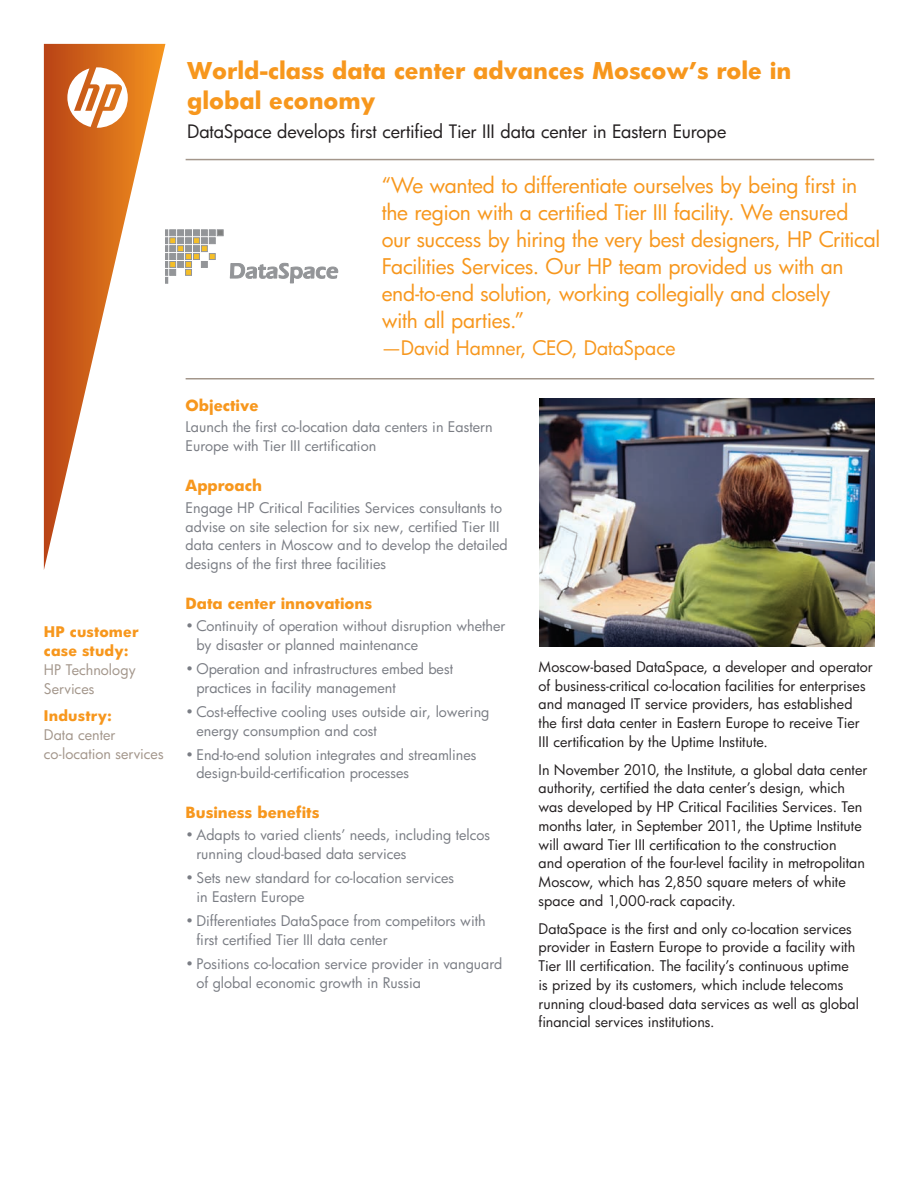
<style>
.page{position:relative;width:918px;height:1188px;background:#fff}
.page>*{position:absolute;margin:0;border:0;box-sizing:border-box;transform-origin:0 0}
.title{font:700 22.5px/30px "HP Futura";color:#f7971d}
.level_1_13_14_book{font:21px/27px "HP Futura";letter-spacing:-.02em;color:#f7971d}
.level_1_13_14_book-2{font:19.5px "HP Futura";letter-spacing:-.01em;color:#f7971d}
.subtitle{font:18px "HP Futura";letter-spacing:-.01em;color:#231f20}
.Head{font:700 15px "HP Futura";color:#f7971d}
.Body_text{font:14.25px/18.8px "HP Futura";color:#231f20}
.Bullets{font:14.25px/18.8px "HP Futura";color:#7a7d84}
.Text{font:14.25px/18.8px "HP Futura";color:#7a7d84}
.Sidebar_bold_to_col{font:700 14.25px/18.8px "HP Futura";letter-spacing:.015em;color:#f7971d}
.Sidebar_bold_to_col-2{font:14.25px/18.8px "HP Futura";color:#a3968b}
.s1{font-weight:400;color:#a3968b}
.s2{font-weight:700;color:#f7971d}
</style>
<div class="page">
<hr style="left:186px;top:378px;width:688px;height:2px;background:#a3968b">
<hr style="left:186px;top:159px;width:688px;height:1px;background:#a3968b">
<svg style="left:44px;top:44px;width:121px;height:525px"></svg>
<img style="left:540px;top:398px;width:334px;height:249px">
<svg style="left:67px;top:67px;width:61px;height:61px"></svg>
<div style="left:169px;top:237px;width:7px;height:7px;background:#f5be27;border:1px solid #939598"></div>
<div style="left:169px;top:229px;width:7px;height:7px;background:#939598;border:1px solid #939598"></div>
<div style="left:177px;top:237px;width:7px;height:7px;background:#939598;border:1px solid #939598"></div>
<div style="left:185px;top:237px;width:7px;height:7px;background:#939598;border:1px solid #939598"></div>
<div style="left:193px;top:237px;width:7px;height:7px;background:#f5be27;border:1px solid #939598"></div>
<div style="left:201px;top:237px;width:7px;height:7px;background:#939598;border:1px solid #939598"></div>
<div style="left:169px;top:245px;width:7px;height:7px;background:#939598;border:1px solid #939598"></div>
<div style="left:169px;top:253px;width:7px;height:7px;background:#939598;border:1px solid #939598"></div>
<div style="left:169px;top:261px;width:7px;height:7px;background:#f5be27;border:1px solid #939598"></div>
<div style="left:169px;top:269px;width:7px;height:7px;background:#939598;border:1px solid #939598"></div>
<div style="left:185px;top:229px;width:7px;height:7px;background:#939598;border:1px solid #939598"></div>
<div style="left:177px;top:229px;width:7px;height:7px;background:#939598;border:1px solid #939598"></div>
<div style="left:201px;top:229px;width:7px;height:7px;background:#939598;border:1px solid #939598"></div>
<div style="left:193px;top:229px;width:7px;height:7px;background:#939598;border:1px solid #939598"></div>
<div style="left:217px;top:229px;width:7px;height:7px;background:#7f807f;border:1px solid #939598"></div>
<div style="left:209px;top:229px;width:7px;height:7px;background:#939598;border:1px solid #939598"></div>
<svg style="left:166px;top:229px;width:2px;height:55px"></svg>
<div style="left:209px;top:237px;width:7px;height:7px;background:#939598;border:1px solid #939598"></div>
<div style="left:177px;top:253px;width:7px;height:7px;background:#939598"></div>
<div style="left:185px;top:253px;width:7px;height:7px;background:#f5be27;border:1px solid #939598"></div>
<div style="left:193px;top:253px;width:7px;height:7px;background:#f5be27;border:1px solid #939598"></div>
<div style="left:185px;top:245px;width:7px;height:7px;background:#939598"></div>
<div style="left:177px;top:245px;width:7px;height:7px;background:#f5be27;border:1px solid #939598"></div>
<div style="left:201px;top:245px;width:7px;height:7px;background:#f5be27;border:1px solid #939598"></div>
<div style="left:193px;top:245px;width:7px;height:7px;background:#939598"></div>
<div style="left:209px;top:253px;width:7px;height:7px;background:#f5be27;border:1px solid #939598"></div>
<div style="left:185px;top:269px;width:7px;height:7px;background:#f5be27;border:1px solid #939598"></div>
<div style="left:185px;top:261px;width:7px;height:7px;background:#f5be27;border:1px solid #939598"></div>
<div style="left:177px;top:261px;width:7px;height:7px;background:#939598"></div>
<div style="left:201px;top:261px;width:7px;height:7px;background:#939598"></div>
<svg style="left:230px;top:262px;width:108px;height:22px"></svg>
<p class="Sidebar_bold_to_col" style="left:44px;top:622px;width:96px">HP customer case study:<br><span class="s1">HP Technology<br>Services</span></p>
<p class="Sidebar_bold_to_col-2" style="left:44px;top:706px;width:121px"><span class="s2">Industry:<br></span>Data center co-location services</p>
<p class="title" style="left:187px;top:55px;width:606px">World-class data center advances Moscow’s role in global economy</p>
<p class="subtitle" style="left:187px;top:119px;width:541px">DataSpace develops first certified Tier III data center in Eastern Europe</p>
<p class="level_1_13_14_book" style="left:382px;top:171px;width:500px">“We wanted to differentiate ourselves by being first in the region with a certified Tier III facility. We ensured our success by hiring the very best designers, HP Critical Facilities Services. Our HP team provided us with an end-to-end solution, working collegially and closely<br>with all parties.”</p>
<p class="level_1_13_14_book-2" style="left:382px;top:334px;width:295px">—David Hamner, CEO, DataSpace</p>
<p class="Head" style="left:186px;top:394px;width:74px">Objective</p>
<p class="Text" style="left:186px;top:417px;width:308px">Launch the first co-location data centers in Eastern<br>Europe with Tier III certification</p>
<p class="Head" style="left:186px;top:475px;width:78px">Approach</p>
<p class="Text" style="left:186px;top:498px;width:324px">Engage HP Critical Facilities Services consultants to advise on site selection for six new, certified Tier III data centers in Moscow and to develop the detailed designs of the first three facilities</p>
<p class="Head" style="left:186px;top:593px;width:188px">Data center innovations</p>
<p class="Bullets" style="left:196px;top:616px;width:310px;text-indent:-11px">• Continuity of operation without disruption whether by disaster or planned maintenance</p>
<p class="Bullets" style="left:196px;top:659px;width:258px;text-indent:-11px">• Operation and infrastructures embed best practices in facility management</p>
<p class="Bullets" style="left:196px;top:702px;width:295px;text-indent:-11px">• Cost-effective cooling uses outside air, lowering energy consumption and cost</p>
<p class="Bullets" style="left:196px;top:745px;width:282px;text-indent:-11px">• End-to-end solution integrates and streamlines design-build-certification processes</p>
<p class="Head" style="left:186px;top:802px;width:135px">Business benefits</p>
<p class="Bullets" style="left:196px;top:825px;width:295px;text-indent:-11px">• Adapts to varied clients’ needs, including telcos running cloud-based data services</p>
<p class="Bullets" style="left:196px;top:868px;width:259px;text-indent:-11px">• Sets new standard for co-location services in Eastern Europe</p>
<p class="Bullets" style="left:196px;top:911px;width:291px;text-indent:-11px">• Differentiates DataSpace from competitors with first certified Tier III data center</p>
<p class="Bullets" style="left:196px;top:954px;width:308px;text-indent:-11px">• Positions co-location service provider in vanguard of global economic growth in Russia</p>
<p class="Body_text" style="left:539px;top:657px;width:336px">Moscow-based DataSpace, a developer and operator of business-critical co-location facilities for enterprises and managed IT service providers, has established the first data center in Eastern Europe to receive Tier III certification by the Uptime Institute.</p>
<p class="Body_text" style="left:539px;top:760px;width:330px">In November 2010, the Institute, a global data center authority, certified the data center’s design, which was developed by HP Critical Facilities Services. Ten months later, in September 2011, the Uptime Institute will award Tier III certification to the construction<br>and operation of the four-level facility in metropolitan Moscow, which has 2,850 square meters of white space and 1,000-rack capacity.</p>
<p class="Body_text" style="left:539px;top:919px;width:322px">DataSpace is the first and only co-location services provider in Eastern Europe to provide a facility with Tier III certification. The facility’s continuous uptime is prized by its customers, which include telecoms running cloud-based data services as well as global financial services institutions.</p>
</div>
